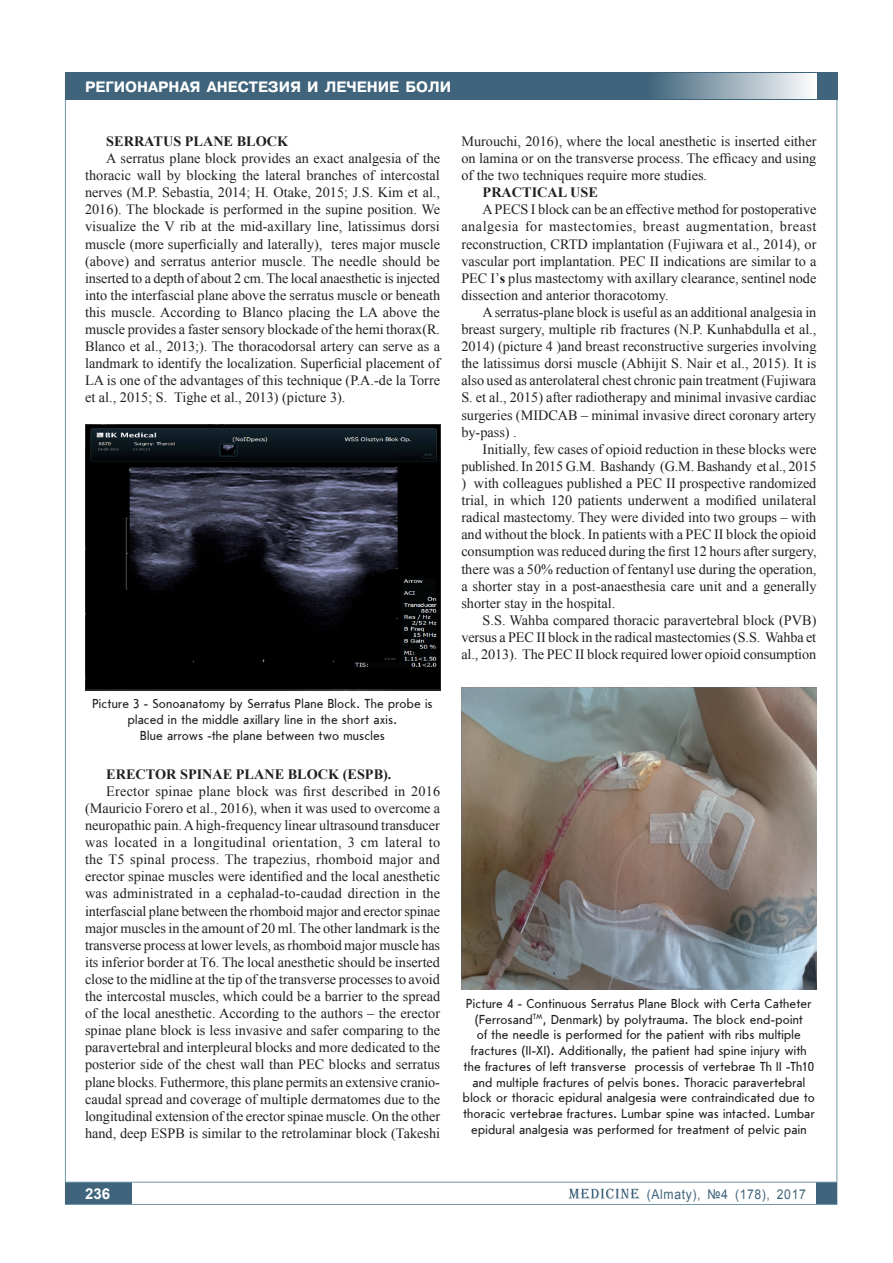
<style>
.page{position:relative;width:893px;height:1263px;background:#fff}
.page>*{position:absolute;margin:0;border:0;box-sizing:border-box;transform-origin:0 0}
.t1{font:700 15px "Pragmatica C";color:#fff}
.t2{font:700 15px "Arial";color:#fff}
.t3{font:14.25px/17.1px "Times New Roman";color:#231f20;text-align:justify}
.t4{font:700 14.25px "Times New Roman";color:#231f20}
.t5{font:13.5px/15.8px "Journal Sans";letter-spacing:.015em;color:#231f20;text-align:center;scale:.9 1}
.t6{font:13.5px "Arial";letter-spacing:.05em;color:#3f647b;scale:.9 1}
.s1{font-weight:700}
</style>
<div class="page">
<div style="left:65px;top:1182px;width:67px;height:22px;background:#3f647b"></div>
<div style="left:816px;top:1182px;width:21px;height:22px;background:#3f647b"></div>
<svg style="left:568px;top:1188px;width:72px;height:11px"></svg>
<hr style="left:65px;top:1182px;width:772px;height:1px;background:#7197a8">
<div style="left:65px;top:72px;width:772px;height:28px;background:#3f647b"></div>
<div style="left:644px;top:73px;width:172px;height:26px;background:linear-gradient(to right,#3c6179,#fcfdfd)"></div>
<img style="left:86px;top:425px;width:353px;height:264px">
<img style="left:462px;top:688px;width:354px;height:301px">
<p class="t1" style="left:85px;top:78px;width:368px">регионарная анестезия и лечение боли</p>
<p class="t4" style="left:106px;top:131px;width:183px">SERRATUS PLANE BLOCK</p>
<p class="t3" style="left:85px;top:150px;width:357px;text-indent:21px">A serratus plane block provides an exact analgesia of the thoracic wall by blocking the lateral branches of intercostal nerves (M.P. Sebastia, 2014; H. Otake, 2015; J.S. Kim et al., 2016). The blockade is performed in the supine position. We visualize the V rib at the mid-axillary line, latissimus dorsi muscle (more superficially and laterally), teres major muscle (above) and serratus anterior muscle. The needle should be inserted to a depth of about 2 cm. The local anaesthetic is injected into the interfascial plane above the serratus muscle or beneath this muscle. According to Blanco placing the LA above the muscle provides a faster sensory blockade of the hemi thorax(R.<br>Blanco et al., 2013;). The thoracodorsal artery can serve as a landmark to identify the localization. Superficial placement of LA is one of the advantages of this technique (P.A.-de la Torre et al., 2015; S. Tighe et al., 2013) (рicture 3).</p>
<p class="t5" style="left:92px;top:696px;width:380px">Picture 3 - Sonoanatomy by Serratus Plane Block. The probe is placed in the middle axillary line in the short axis.<br>Blue arrows -the plane between two muscles</p>
<p class="t4" style="left:106px;top:764px;width:287px">ERECTOR SPINAE PLANE BLOCK (ESPB).</p>
<p class="t3" style="left:85px;top:782px;width:357px;text-indent:21px">Erector spinae plane block was first described in 2016 (Mauricio Forero et al., 2016), when it was used to overcome a neuropathic pain. A high-frequency linear ultrasound transducer was located in a longitudinal orientation, 3 cm lateral to the T5 spinal process. The trapezius, rhomboid major and erector spinae muscles were identified and the local anesthetic was administrated in a cephalad-to-caudad direction in the interfascial plane between the rhomboid major and erector spinae major muscles in the amount of 20 ml. The other landmark is the transverse process at lower levels, as rhomboid major muscle has its inferior border at T6. The local anesthetic should be inserted close to the midline at the tip of the transverse processes to avoid the intercostal muscles, which could be a barrier to the spread of the local anesthetic. According to the authors – the erector spinae plane block is less invasive and safer comparing to the paravertebral and interpleural blocks and more dedicated to the posterior side of the chest wall than PEC blocks and serratus plane blocks. Futhermore, this plane permits an extensive cranio&shy;caudal spread and coverage of multiple dermatomes due to the longitudinal extension of the erector spinae muscle. On the other hand, deep ESPB is similar to the retrolaminar block (Takeshi</p>
<p class="t3" style="left:461px;top:132px;width:357px">Murouchi, 2016), where the local anesthetic is inserted either on lamina or on the transverse process. The efficacy and using of the two techniques require more studies.</p>
<p class="t4" style="left:483px;top:183px;width:117px">PRACTICAL USE</p>
<p class="t3" style="left:461px;top:201px;width:357px;text-indent:21px">A PECS I block can be an effective method for postoperative analgesia for mastectomies, breast augmentation, breast reconstruction, CRTD implantation (Fujiwara et al., 2014), or vascular port implantation. PEC II indications are similar to a PEC I’<span class="s1">s</span> plus mastectomy with axillary clearance, sentinel node dissection and anterior thoracotomy.</p>
<p class="t3" style="left:461px;top:303px;width:357px;text-indent:21px">A serratus-plane block is useful as an additional analgesia in breast surgery, multiple rib fractures (N.P. Kunhabdulla et al., 2014) (рicture 4 )and breast reconstructive surgeries involving the latissimus dorsi muscle (Abhijit S. Nair et al., 2015). It is also used as anterolateral chest chronic pain treatment (Fujiwara S. et al., 2015) after radiotherapy and minimal invasive cardiac surgeries (MIDCAB – minimal invasive direct coronary artery by-pass) .</p>
<p class="t3" style="left:461px;top:440px;width:357px;text-indent:21px">Initially, few cases of opioid reduction in these blocks were published. In 2015 G.M. Bashandy (G.M. Bashandy et al., 2015 ) with colleagues published a PEC II prospective randomized trial, in which 120 patients underwent a modified unilateral radical mastectomy. They were divided into two groups – with and without the block. In patients with a PEC II block the opioid consumption was reduced during the first 12 hours after surgery, there was a 50% reduction of fentanyl use during the operation, a shorter stay in a post-anaesthesia care unit and a generally shorter stay in the hospital.</p>
<p class="t3" style="left:461px;top:611px;width:357px;text-indent:21px">S.S. Wahba compared thoracic paravertebral block (PVB) versus a PEC II block in the radical mastectomies (S.S. Wahba et al., 2013). The PEC II block required lower opioid consumption</p>
<p class="t5" style="left:463px;top:996px;width:392px">Picture 4 - Continuous Serratus Plane Block with Certa Catheter (Ferrosand<sup>TM</sup>, Denmark) by polytrauma. The block end-point<br>of the needle is performed for the patient with ribs multiple fractures (II-XI). Additionally, the patient had spine injury with the fractures of left transverse processis of vertebrae Th II -Th10 and multiple fractures of pelvis bones. Thoracic paravertebral block or thoracic epidural analgesia were contraindicated due to thoracic vertebrae fractures. Lumbar spine was intacted. Lumbar epidural analgesia was performed for treatment of pelvic pain</p>
<p class="t2" style="left:85px;top:1183px;width:27px">236</p>
<p class="t6" style="left:647px;top:1185px;width:178px">(Almaty), №4 (178), 2017</p>
</div>
